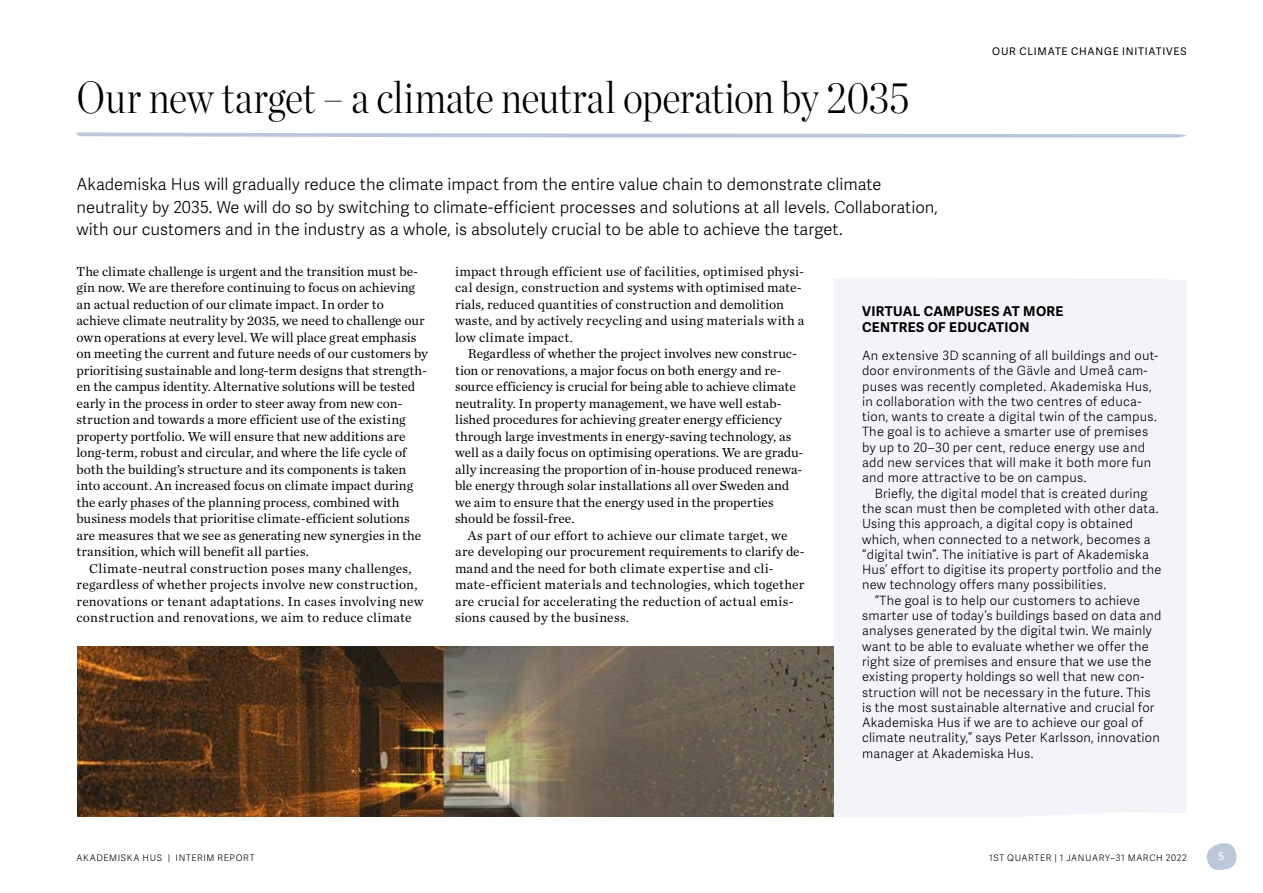
<style>
.page{position:relative;width:1263px;height:893px;background:#fff}
.page>*{position:absolute;margin:0;border:0;box-sizing:border-box;transform-origin:0 0}
.t1{font:300 45px "Chronicle Disp Cond";letter-spacing:-.01em;color:#000}
.t2{font:16.5px/22.5px "Adelle Sans Lt";color:#000}
.t3{font:13.5px/16.5px "Chronicle Text G1";letter-spacing:.005em;color:#000}
.t4{font:700 13.5px/16.5px "Adelle Sans";letter-spacing:.025em;color:#000}
.t5{font:12.75px/15.3px "Adelle Sans Lt";letter-spacing:.02em;color:#000}
.t6{font:10.5px "Adelle Sans";letter-spacing:.075em;color:#000}
.t7{font:600 10.5px "Adelle Sans";color:#fff}
.t8{font:9px "Adelle Sans Lt";letter-spacing:.07em;color:#000}
</style>
<div class="page">
<svg style="left:1206px;top:843px;width:30px;height:27px"></svg>
<svg style="left:76px;top:132px;width:1110px;height:6px"></svg>
<div style="left:833px;top:278px;width:353px;height:539px;background:#f2f4f8"></div>
<img style="left:77px;top:646px;width:756px;height:170px">
<h1 class="t1" style="left:77px;top:63px;width:835px">Our new target – a climate neutral operation by 2035</h1>
<p class="t2" style="left:77px;top:173px;width:863px">Akademiska Hus will gradually reduce the climate impact from the entire value chain to demonstrate climate neutrality by 2035. We will do so by switching to climate-efficient processes and solutions at all levels. Collaboration, with our customers and in the industry as a whole, is absolutely crucial to be able to achieve the target.</p>
<p class="t6" style="left:992px;top:45px;width:196px">OUR CLIMATE CHANGE INITIATIVES</p>
<p class="t3" style="left:77px;top:262px;width:353px">The climate challenge is urgent and the transition must be&shy;gin now. We are therefore continuing to focus on achieving an actual reduction of our climate impact. In order to achieve climate neutrality by 2035, we need to challenge our own operations at every level. We will place great emphasis on meeting the current and future needs of our customers by prioritising sustainable and long-term designs that strength&shy;en the campus identity. Alternative solutions will be tested early in the process in order to steer away from new con&shy;struction and towards a more efficient use of the existing property portfolio. We will ensure that new additions are long-term, robust and circular, and where the life cycle of both the building’s structure and its components is taken into account. An increased focus on climate impact during the early phases of the planning process, combined with business models that prioritise climate-efficient solutions are measures that we see as generating new synergies in the transition, which will benefit all parties.</p>
<p class="t3" style="left:77px;top:559px;width:349px;text-indent:13px">Climate-neutral construction poses many challenges, regardless of whether projects involve new construction, renovations or tenant adaptations. In cases involving new construction and renovations, we aim to reduce climate</p>
<p class="t3" style="left:455px;top:262px;width:351px">impact through efficient use of facilities, optimised physi&shy;cal design, construction and systems with optimised mate&shy;rials, reduced quantities of construction and demolition waste, and by actively recycling and using materials with a low climate impact.</p>
<p class="t3" style="left:455px;top:345px;width:350px;text-indent:13px">Regardless of whether the project involves new construc&shy;tion or renovations, a major focus on both energy and re&shy;source efficiency is crucial for being able to achieve climate neutrality. In property management, we have well estab&shy;lished procedures for achieving greater energy efficiency through large investments in energy-saving technology, as well as a daily focus on optimising operations. We are gradu&shy;ally increasing the proportion of in-house produced renewa&shy;ble energy through solar installations all over Sweden and we aim to ensure that the energy used in the properties should be fossil-free.</p>
<p class="t3" style="left:455px;top:526px;width:351px;text-indent:13px">As part of our effort to achieve our climate target, we are developing our procurement requirements to clarify de&shy;mand and the need for both climate expertise and cli&shy;mate-efficient materials and technologies, which together are crucial for accelerating the reduction of actual emis&shy;sions caused by the business.</p>
<p class="t4" style="left:862px;top:302px;width:203px">VIRTUAL CAMPUSES AT MORE<br>CENTRES OF EDUCATION</p>
<p class="t5" style="left:862px;top:347px;width:298px">An extensive 3D scanning of all buildings and out&shy;door environments of the Gävle and Umeå cam&shy;puses was recently completed. Akademiska Hus, in collaboration with the two centres of educa&shy;tion, wants to create a digital twin of the campus.<br>The goal is to achieve a smarter use of premises by up to 20–30 per cent, reduce energy use and add new services that will make it both more fun and more attractive to be on campus.</p>
<p class="t5" style="left:875px;top:485px;width:274px">Briefly, the digital model that is created during</p>
<p class="t5" style="left:862px;top:500px;width:298px">the scan must then be completed with other data.</p>
<p class="t5" style="left:862px;top:516px;width:273px">Using this approach, a digital copy is obtained</p>
<p class="t5" style="left:862px;top:531px;width:290px">which, when connected to a network, becomes a</p>
<p class="t5" style="left:862px;top:546px;width:288px">“digital twin”. The initiative is part of Akademiska</p>
<p class="t5" style="left:862px;top:562px;width:301px">Hus’ effort to digitise its property portfolio and the</p>
<p class="t5" style="left:862px;top:577px;width:246px">new technology offers many possibilities.</p>
<p class="t5" style="left:875px;top:592px;width:267px">“The goal is to help our customers to achieve</p>
<p class="t5" style="left:862px;top:607px;width:301px">smarter use of today’s buildings based on data and</p>
<p class="t5" style="left:862px;top:623px;width:291px">analyses generated by the digital twin. We mainly</p>
<p class="t5" style="left:862px;top:638px;width:288px">want to be able to evaluate whether we offer the</p>
<p class="t5" style="left:862px;top:653px;width:291px">right size of premises and ensure that we use the</p>
<p class="t5" style="left:862px;top:669px;width:284px">existing property holdings so well that new con-</p>
<p class="t5" style="left:862px;top:684px;width:290px">struction will not be necessary in the future. This</p>
<p class="t5" style="left:862px;top:699px;width:294px">is the most sustainable alternative and crucial for</p>
<p class="t5" style="left:862px;top:715px;width:282px">Akademiska Hus if we are to achieve our goal of</p>
<p class="t5" style="left:862px;top:730px;width:299px">climate neutrality,” says Peter Karlsson, innovation</p>
<p class="t5" style="left:862px;top:745px;width:173px">manager at Akademiska Hus.</p>
<p class="t8" style="left:77px;top:851px;width:179px">AKADEMISKA HUS | INTERIM REPORT</p>
<p class="t8" style="left:989px;top:851px;width:199px">1ST QUARTER | 1 JANUARY–31 MARCH 2022</p>
<p class="t7" style="left:1218px;top:850px;width:7px">5</p>
</div>
